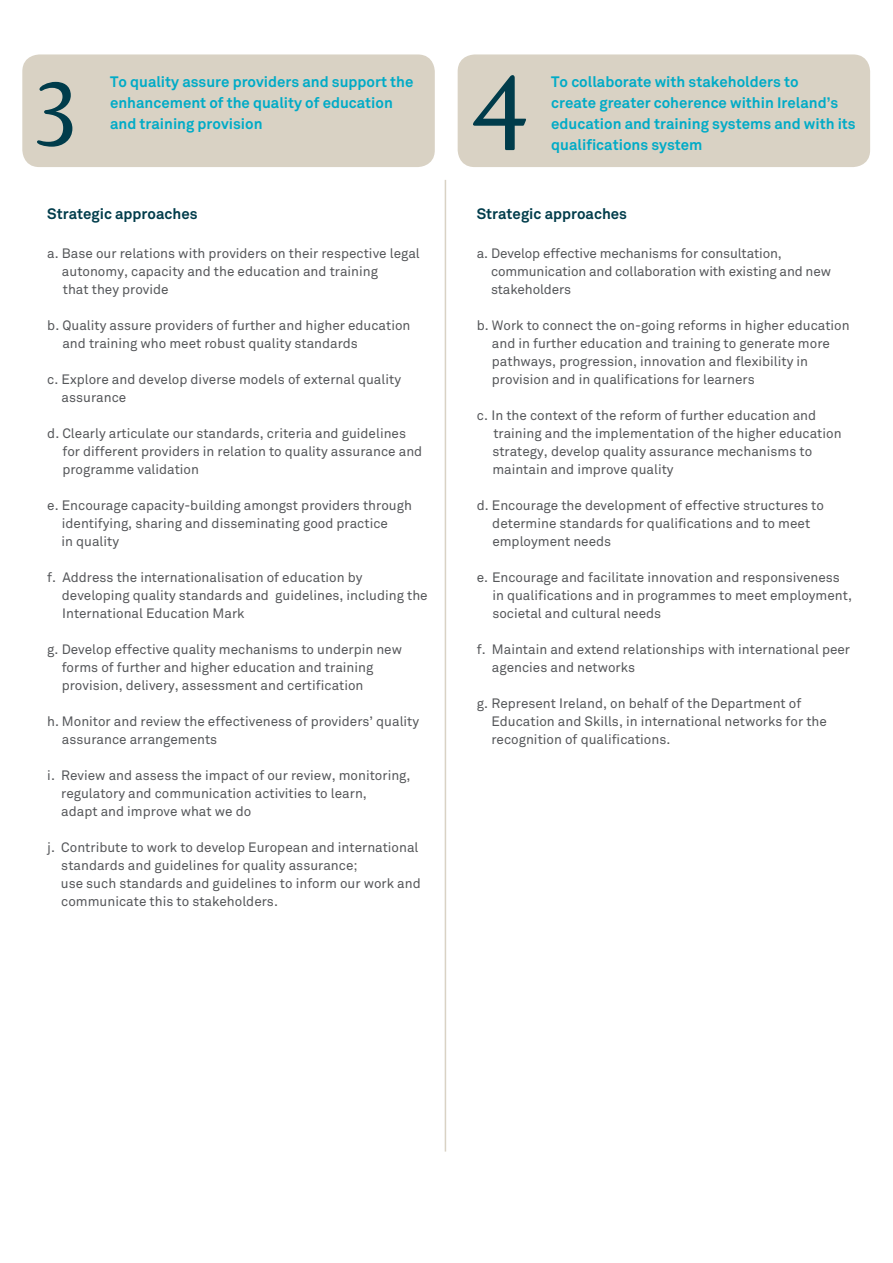
<style>
.page{position:relative;width:893px;height:1263px;background:#fff}
.page>*{position:absolute;margin:0;border:0;box-sizing:border-box;transform-origin:0 0}
.t1{font:500 102px "Feijoa";color:#003c4b}
.t2{font:500 85.5px "Feijoa";color:#003c4b}
.t3{font:700 15px/21px "Akkurat";color:#00abc7}
.t4{font:700 15px "Akkurat";color:#003c4b}
.t5{font:13.5px/18px "Akkurat";color:#55575a}
</style>
<div class="page">
<div style="left:458px;top:54px;width:412px;height:113px;background:#d9d2c4;border-radius:17px"></div>
<div style="left:22px;top:54px;width:413px;height:113px;background:#d9d2c4;border-radius:17px"></div>
<hr style="left:445px;top:180px;width:1px;height:971px;background:#d9d2c4">
<h2 class="t2" style="left:36px;top:41px;width:44px">3</h2>
<p class="t3" style="left:110px;top:71px;width:305px">To quality assure providers and support the enhancement of the quality of education</p>
<p class="t3" style="left:110px;top:113px;width:154px">and training provision</p>
<p class="t4" style="left:47px;top:205px;width:152px">Strategic approaches</p>
<p class="t5" style="left:62px;top:245px;width:359px;text-indent:-15px">a. Base our relations with providers on their respective legal autonomy, capacity and the education and training<br>that they provide</p>
<p class="t5" style="left:62px;top:317px;width:349px;text-indent:-15px">b. Quality assure providers of further and higher education and training who meet robust quality standards</p>
<p class="t5" style="left:62px;top:371px;width:341px;text-indent:-14px">c. Explore and develop diverse models of external quality assurance</p>
<p class="t5" style="left:62px;top:425px;width:361px;text-indent:-15px">d. Clearly articulate our standards, criteria and guidelines for different providers in relation to quality assurance and programme validation</p>
<p class="t5" style="left:61px;top:497px;width:352px;text-indent:-14px">e. Encourage capacity-building amongst providers through identifying, sharing and disseminating good practice<br>in quality</p>
<p class="t5" style="left:62px;top:569px;width:367px;text-indent:-15px">f. Address the internationalisation of education by developing quality standards and guidelines, including the<br>International Education Mark</p>
<p class="t5" style="left:62px;top:641px;width:342px;text-indent:-14px">g. Develop effective quality mechanisms to underpin new forms of further and higher education and training provision, delivery, assessment and certification</p>
<p class="t5" style="left:62px;top:713px;width:359px;text-indent:-15px">h. Monitor and review the effectiveness of providers’ quality assurance arrangements</p>
<p class="t5" style="left:61px;top:767px;width:351px;text-indent:-14px">i. Review and assess the impact of our review, monitoring, regulatory and communication activities to learn,<br>adapt and improve what we do</p>
<p class="t5" style="left:61px;top:839px;width:361px;text-indent:-14px">j. Contribute to work to develop European and international standards and guidelines for quality assurance;<br>use such standards and guidelines to inform our work and communicate this to stakeholders.</p>
<h1 class="t1" style="left:471px;top:26px;width:63px">4</h1>
<p class="t3" style="left:551px;top:71px;width:306px">To collaborate with stakeholders to<br>create greater coherence within Ireland’s education and training systems and with its</p>
<p class="t3" style="left:551px;top:134px;width:153px">qualifications system</p>
<p class="t4" style="left:477px;top:205px;width:152px">Strategic approaches</p>
<p class="t5" style="left:491px;top:245px;width:341px;text-indent:-14px">a. Develop effective mechanisms for consultation, communication and collaboration with existing and new stakeholders</p>
<p class="t5" style="left:492px;top:317px;width:359px;text-indent:-15px">b. Work to connect the on-going reforms in higher education and in further education and training to generate more pathways, progression, innovation and flexibility in provision and in qualifications for learners</p>
<p class="t5" style="left:492px;top:407px;width:351px;text-indent:-16px">c. In the context of the reform of further education and training and the implementation of the higher education strategy, develop quality assurance mechanisms to maintain and improve quality</p>
<p class="t5" style="left:492px;top:497px;width:333px;text-indent:-16px">d. Encourage the development of effective structures to determine standards for qualifications and to meet employment needs</p>
<p class="t5" style="left:492px;top:569px;width:361px;text-indent:-16px">e. Encourage and facilitate innovation and responsiveness in qualifications and in programmes to meet employment, societal and cultural needs</p>
<p class="t5" style="left:492px;top:641px;width:360px;text-indent:-15px">f. Maintain and extend relationships with international peer agencies and networks</p>
<p class="t5" style="left:491px;top:695px;width:337px;text-indent:-15px">g. Represent Ireland, on behalf of the Department of<br>Education and Skills, in international networks for the recognition of qualifications.</p>
</div>
